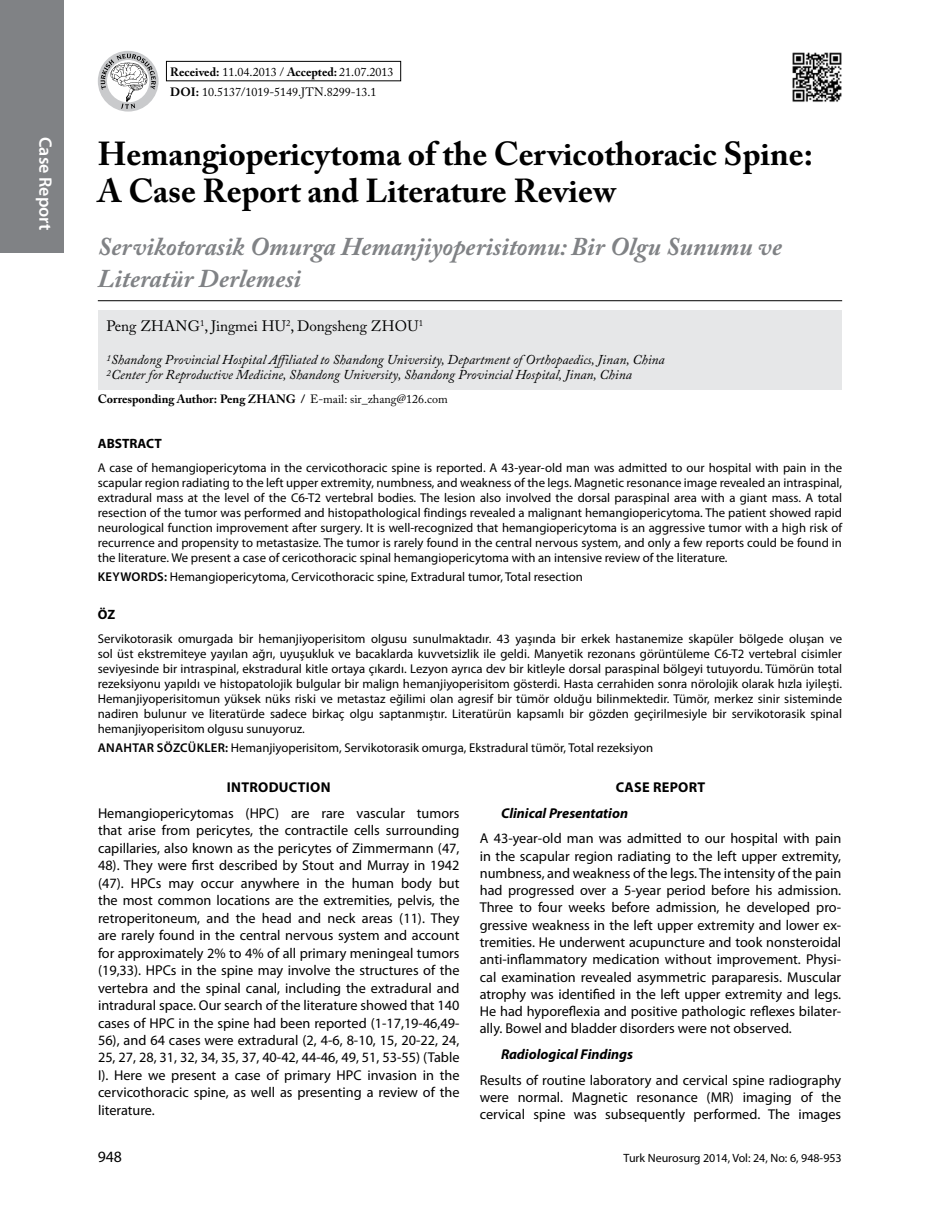
<style>
.page{position:relative;width:940px;height:1217px;background:#fff}
.page>*{position:absolute;margin:0;border:0;box-sizing:border-box;transform-origin:0 0}
.t1{font:700 33px/37.5px "Adobe Caslon Pro";color:#000}
.t2{font:italic 700 25.5px/31.5px "Adobe Caslon Pro";color:#808285}
.t3{font:600 18px "Myriad Pro";color:#fff}
.t4{font:15.75px "Myriad Pro";color:#000}
.t5{font:15px "Adobe Caslon Pro";color:#000}
.t6{font:14.25px/17.4px "Myriad Pro";color:#000;text-align:justify}
.t7{font:italic 700 14.25px "Myriad Pro";color:#000}
.t8{font:700 14.25px "Myriad Pro";letter-spacing:.02em;color:#000}
.t9{font:italic 13.5px/15px "Adobe Caslon Pro";color:#000}
.t10{font:700 13.5px "Myriad Pro";color:#000}
.t11{font:12.75px/15px "Myriad Pro";color:#000;text-align:justify}
.t12{font:12px/20.2px "Adobe Caslon Pro";color:#000}
.t13{font:12px "Myriad Pro";color:#000}
.t14{font:700 12px "Adobe Caslon Pro";color:#000}
.s1{font-weight:700}
.s2{font-weight:600}
</style>
<div class="page">
<div style="left:0;top:0;width:64px;height:252px;background:#808285"></div>
<div style="left:166px;top:61px;width:235px;height:20px;border:1px solid #000"></div>
<div style="left:98px;top:51px;width:60px;height:60px;background:#c9cacc;border-radius:50%"></div>
<svg style="left:101px;top:54px;width:55px;height:55px"></svg>
<hr style="left:98px;top:300px;width:744px;height:1px;background:#000">
<div style="left:98px;top:310px;width:744px;height:80px;background:#e6e7e8"></div>
<img style="left:792px;top:52px;width:50px;height:50px">
<h3 class="t3" style="left:57px;top:137px;width:95px;rotate:90deg">CASE REPORT</h3>
<p class="t12" style="left:170px;top:61px;width:225px"><span class="s1">Received:</span> 11.04.2013 / <span class="s1">Accepted:</span> 21.07.2013<br><span class="s1">DOI:</span> 10.5137/1019-5149.JTN.8299-13.1</p>
<h1 class="t1" style="left:98px;top:134px;width:716px">Hemangiopericytoma of the Cervicothoracic Spine:<br>A Case Report and Literature Review</h1>
<h2 class="t2" style="left:98px;top:230px;width:685px">Servikotorasik Omurga Hemanjiyoperisitomu: Bir Olgu Sunumu ve<br>Literatür Derlemesi</h2>
<p class="t5" style="left:106px;top:317px;width:318px">Peng Zhang<sup>1</sup>, Jingmei Hu<sup>2</sup>, Dongsheng Zhou<sup>1</sup></p>
<p class="t9" style="left:106px;top:351px;width:560px"><sup>1</sup>Shandong Provincial Hospital Affiliated to Shandong University, Department of Orthopaedics, Jinan, China<br><sup>2</sup>Center for Reproductive Medicine, Shandong University, Shandong Provincial Hospital, Jinan, China</p>
<p class="t14" style="left:98px;top:392px;width:170px">Corresponding Author: Peng Zhang</p>
<p class="t12" style="left:301px;top:389px;width:148px"><span class="s1">/</span> E-mail: sir_zhang@126.com</p>
<p class="t10" style="left:98px;top:434px;width:65px">ABSTRACT</p>
<p class="t11" style="left:98px;top:459px;width:746px">A case of hemangiopericytoma in the cervicothoracic spine is reported. A 43-year-old man was admitted to our hospital with pain in the scapular region radiating to the left upper extremity, numbness, and weakness of the legs. Magnetic resonance image revealed an intraspinal, extradural mass at the level of the C6-T2 vertebral bodies. The lesion also involved the dorsal paraspinal area with a giant mass. A total resection of the tumor was performed and histopathological findings revealed a malignant hemangiopericytoma. The patient showed rapid neurological function improvement after surgery. It is well-recognized that hemangiopericytoma is an aggressive tumor with a high risk of recurrence and propensity to metastasize. The tumor is rarely found in the central nervous system, and only a few reports could be found in the literature. We present a case of cericothoracic spinal hemangiopericytoma with an intensive review of the literature.</p>
<p class="t11" style="left:98px;top:568px;width:486px"><span class="s2">KEYWORDS:</span> Hemangiopericytoma, Cervicothoracic spine, Extradural tumor, Total resection</p>
<p class="t10" style="left:98px;top:606px;width:19px">ÖZ</p>
<p class="t11" style="left:98px;top:630px;width:746px">Servikotorasik omurgada bir hemanjiyoperisitom olgusu sunulmaktadır. 43 yaşında bir erkek hastanemize skapüler bölgede oluşan ve sol üst ekstremiteye yayılan ağrı, uyuşukluk ve bacaklarda kuvvetsizlik ile geldi. Manyetik rezonans görüntüleme C6-T2 vertebral cisimler seviyesinde bir intraspinal, ekstradural kitle ortaya çıkardı. Lezyon ayrıca dev bir kitleyle dorsal paraspinal bölgeyi tutuyordu. Tümörün total rezeksiyonu yapıldı ve histopatolojik bulgular bir malign hemanjiyoperisitom gösterdi. Hasta cerrahiden sonra nörolojik olarak hızla iyileşti.<br>Hemanjiyoperisitomun yüksek nüks riski ve metastaz eğilimi olan agresif bir tümör olduğu bilinmektedir. Tümör, merkez sinir sisteminde nadiren bulunur ve literatürde sadece birkaç olgu saptanmıştır. Literatürün kapsamlı bir gözden geçirilmesiyle bir servikotorasik spinal hemanjiyoperisitom olgusu sunuyoruz.</p>
<p class="t11" style="left:98px;top:740px;width:556px"><span class="s2">ANAHTAR SÖZCÜKLER:</span> Hemanjiyoperisitom, Servikotorasik omurga, Ekstradural tümör, Total rezeksiyon</p>
<p class="t8" style="left:227px;top:777px;width:25px">INTRO</p>
<p class="t8" style="left:269px;top:777px;width:63px">DUCTION</p>
<p class="t6" style="left:98px;top:804px;width:363px">Hemangiopericytomas (HPC) are rare vascular tumors that arise from pericytes, the contractile cells surrounding capillaries, also known as the pericytes of Zimmermann (47, 48). They were first described by Stout and Murray in 1942 (47). HPCs may occur anywhere in the human body but the most common locations are the extremities, pelvis, the retroperitoneum, and the head and neck areas (11). They are rarely found in the central nervous system and account for approximately 2% to 4% of all primary meningeal tumors (19,33). HPCs in the spine may involve the structures of the vertebra and the spinal canal, including the extradural and intradural space. Our search of the literature showed that 140 cases of HPC in the spine had been reported (1-17,19-46,49- 56), and 64 cases were extradural (2, 4-6, 8-10, 15, 20-22, 24, 25, 27, 28, 31, 32, 34, 35, 37, 40-42, 44-46, 49, 51, 53-55) (Table I). Here we present a case of primary HPC invasion in the cervicothoracic spine, as well as presenting a review of the literature.</p>
<p class="t8" style="left:616px;top:777px;width:10px">CAS</p>
<p class="t8" style="left:642px;top:777px;width:38px">E REPORT</p>
<p class="t7" style="left:501px;top:803px;width:128px">Clinical Presentation</p>
<p class="t6" style="left:480px;top:829px;width:363px">A 43-year-old man was admitted to our hospital with pain in the scapular region radiating to the left upper extremity, numbness, and weakness of the legs. The intensity of the pain had progressed over a 5-year period before his admission.<br>Three to four weeks before admission, he developed pro&shy;gressive weakness in the left upper extremity and lower ex&shy;tremities. He underwent acupuncture and took nonsteroidal anti-inflammatory medication without improvement. Physi&shy;cal examination revealed asymmetric paraparesis. Muscular atrophy was identified in the left upper extremity and legs.<br>He had hyporeflexia and positive pathologic reflexes bilater&shy;ally. Bowel and bladder disorders were not observed.</p>
<p class="t7" style="left:501px;top:1044px;width:134px">Radiological Findings</p>
<p class="t6" style="left:480px;top:1070px;width:363px">Results of routine laboratory and cervical spine radiography were normal. Magnetic resonance (MR) imaging of the cervical spine was subsequently performed. The images</p>
<p class="t4" style="left:98px;top:1146px;width:26px">948</p>
<p class="t13" style="left:623px;top:1149px;width:220px">Turk Neurosurg 2014, Vol: 24, No: 6, 948-953</p>
</div>
